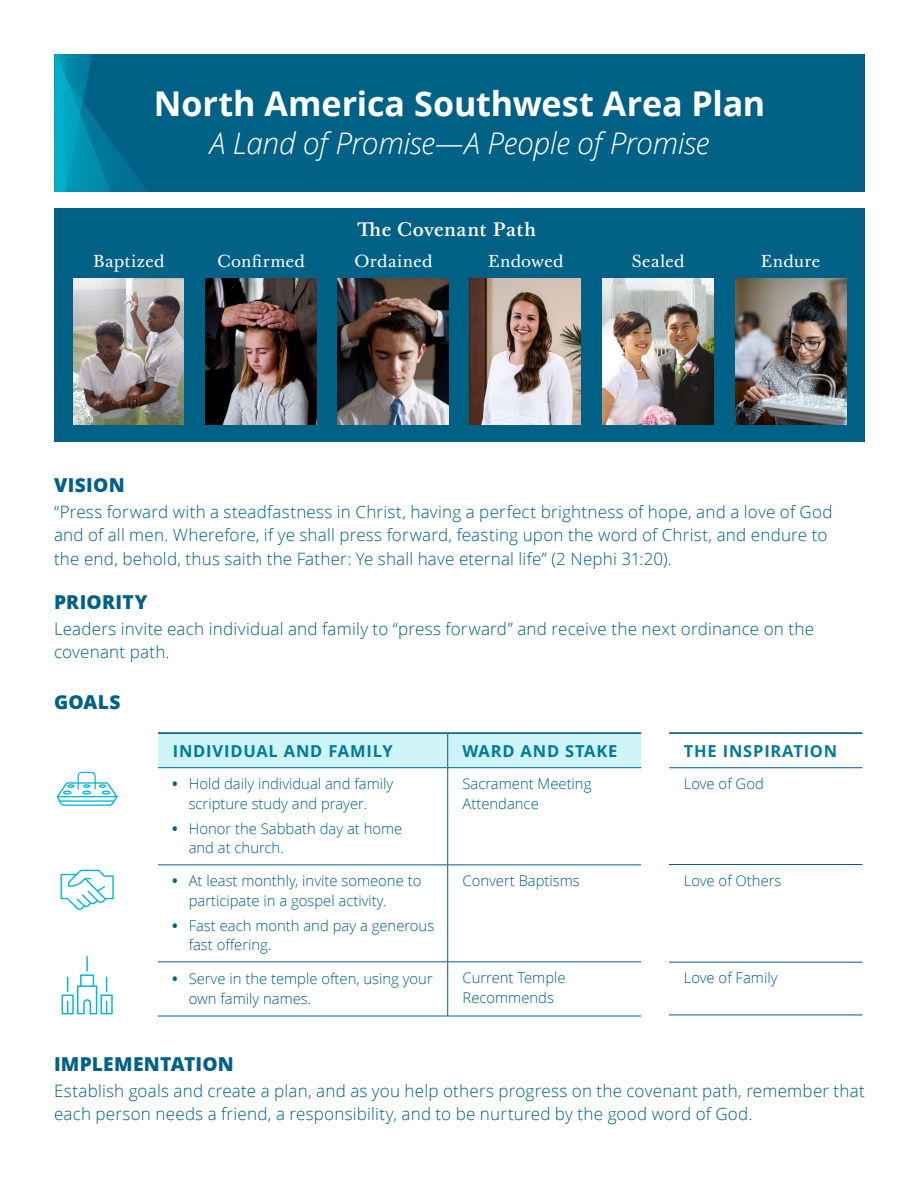
<style>
.page{position:relative;width:918px;height:1188px;background:#fff}
.page>*{position:absolute;margin:0;border:0;box-sizing:border-box;transform-origin:0 0}
.t1{font:700 34.05px "Zoramlds Lat";letter-spacing:-.005em;color:#fff}
.t2{font:italic 300 29.85px "Zoramlds Lat";letter-spacing:-.01em;color:#fff}
.t3{font:800 19.2px "Zoramlds Lat";letter-spacing:.015em;color:#006186}
.t4{font:500 19.2px "Mc Kaylds Lat";letter-spacing:.02em;color:#fff}
.t5{font:300 17.1px/23.4px "Zoramlds Lat";letter-spacing:.01em;color:#006186}
.t6{font:17.1px "Mc Kaylds Lat";letter-spacing:.02em;color:#fff}
.t7{font:700 16.5px "Zoramlds Lat";letter-spacing:.05em;color:#007a99}
.t8{font:300 14.85px/19.8px "Zoramlds Lat";color:#006186}
.s1{font-weight:700}
</style>
<div class="page">
<div style="left:54px;top:54px;width:811px;height:138px;background:#006186"></div>
<div style="left:54px;top:208px;width:811px;height:233px;background:#006186"></div>
<svg style="left:64px;top:54px;width:83px;height:138px"></svg>
<div style="left:54px;top:54px;width:10px;height:138px;background:#00b0cb"></div>
<svg style="left:60px;top:870px;width:54px;height:40px"></svg>
<svg style="left:62px;top:956px;width:51px;height:58px"></svg>
<svg style="left:57px;top:772px;width:61px;height:34px"></svg>
<img style="left:73px;top:279px;width:111px;height:146px">
<img style="left:206px;top:279px;width:111px;height:146px">
<img style="left:338px;top:279px;width:111px;height:146px">
<img style="left:470px;top:279px;width:111px;height:146px">
<img style="left:603px;top:279px;width:111px;height:146px">
<img style="left:735px;top:279px;width:111px;height:146px">
<div style="left:158px;top:734px;width:483px;height:33px;background:#cef4f8"></div>
<hr style="left:447px;top:734px;width:1px;height:33px;background:#006186">
<hr style="left:158px;top:732px;width:290px;height:2px;background:#006186">
<hr style="left:158px;top:767px;width:290px;height:1px;background:#006186">
<hr style="left:448px;top:732px;width:193px;height:2px;background:#006186">
<hr style="left:448px;top:767px;width:193px;height:1px;background:#006186">
<hr style="left:447px;top:768px;width:1px;height:97px;background:#006186">
<hr style="left:158px;top:865px;width:290px;height:1px;background:#006186">
<hr style="left:448px;top:865px;width:193px;height:1px;background:#006186">
<hr style="left:447px;top:865px;width:1px;height:97px;background:#006186">
<hr style="left:158px;top:962px;width:290px;height:1px;background:#006186">
<hr style="left:448px;top:962px;width:193px;height:1px;background:#006186">
<hr style="left:447px;top:962px;width:1px;height:54px;background:#006186">
<hr style="left:158px;top:1016px;width:290px;height:1px;background:#006186">
<hr style="left:448px;top:1016px;width:193px;height:1px;background:#006186">
<hr style="left:669px;top:732px;width:194px;height:2px;background:#006186">
<hr style="left:669px;top:767px;width:194px;height:1px;background:#006186">
<hr style="left:669px;top:864px;width:194px;height:1px;background:#006186">
<hr style="left:669px;top:962px;width:194px;height:1px;background:#006186">
<hr style="left:669px;top:1015px;width:194px;height:1px;background:#006186">
<h1 class="t1" style="left:154px;top:78px;width:613px">North America Southwest Area Plan</h1>
<h2 class="t2" style="left:210px;top:122px;width:501px">A Land of Promise—A People of Promise</h2>
<p class="t4" style="left:358px;top:214px;width:180px">The Covenant Path</p>
<p class="t6" style="left:93px;top:248px;width:73px">Baptized</p>
<p class="t6" style="left:217px;top:248px;width:89px">Confirmed</p>
<p class="t6" style="left:354px;top:248px;width:80px">Ordained</p>
<p class="t6" style="left:488px;top:248px;width:77px">Endowed</p>
<p class="t6" style="left:631px;top:248px;width:55px">Sealed</p>
<p class="t6" style="left:761px;top:248px;width:61px">Endure</p>
<p class="t3" style="left:54px;top:470px;width:72px">VISION</p>
<p class="t5" style="left:54px;top:500px;width:780px">“Press forward with a steadfastness in Christ, having a perfect brightness of hope, and a love of God and of all men. Wherefore, if ye shall press forward, feasting upon the word of Christ, and endure to the end, behold, thus saith the Father: Ye shall have eternal life” (2 Nephi 31:20).</p>
<p class="t3" style="left:54px;top:588px;width:95px">PRIORITY</p>
<p class="t5" style="left:54px;top:617px;width:762px">Leaders invite each individual and family to “press forward” and receive the next ordinance on the covenant path.</p>
<p class="t3" style="left:54px;top:688px;width:68px">GOALS</p>
<p class="t7" style="left:173px;top:738px;width:221px">INDIVIDUAL AND FAMILY</p>
<p class="t7" style="left:463px;top:738px;width:156px">WARD AND STAKE</p>
<p class="t8" style="left:189px;top:774px;width:206px;text-indent:-16px"><span class="s1">•</span> Hold daily individual and family scripture study and prayer.</p>
<p class="t8" style="left:189px;top:818px;width:215px;text-indent:-16px"><span class="s1">•</span> Honor the Sabbath day at home and at church.</p>
<p class="t8" style="left:463px;top:774px;width:130px">Sacrament Meeting<br>Attendance</p>
<p class="t8" style="left:189px;top:871px;width:234px;text-indent:-16px"><span class="s1">•</span> At least monthly, invite someone to participate in a gospel activity.</p>
<p class="t8" style="left:189px;top:915px;width:247px;text-indent:-16px"><span class="s1">•</span> Fast each month and pay a generous fast offering.</p>
<p class="t8" style="left:463px;top:871px;width:119px">Convert Baptisms</p>
<p class="t8" style="left:189px;top:969px;width:246px;text-indent:-16px"><span class="s1">•</span> Serve in the temple often, using your own family names.</p>
<p class="t8" style="left:463px;top:968px;width:105px">Current Temple<br>Recommends</p>
<p class="t7" style="left:684px;top:738px;width:155px">THE INSPIRATION</p>
<p class="t8" style="left:684px;top:774px;width:81px">Love of God</p>
<p class="t8" style="left:684px;top:870px;width:99px">Love of Others</p>
<p class="t8" style="left:684px;top:968px;width:95px">Love of Family</p>
<p class="t3" style="left:54px;top:1049px;width:181px">IMPLEMENTATION</p>
<p class="t5" style="left:54px;top:1079px;width:812px">Establish goals and create a plan, and as you help others progress on the covenant path, remember that each person needs a friend, a responsibility, and to be nurtured by the good word of God.</p>
</div>
